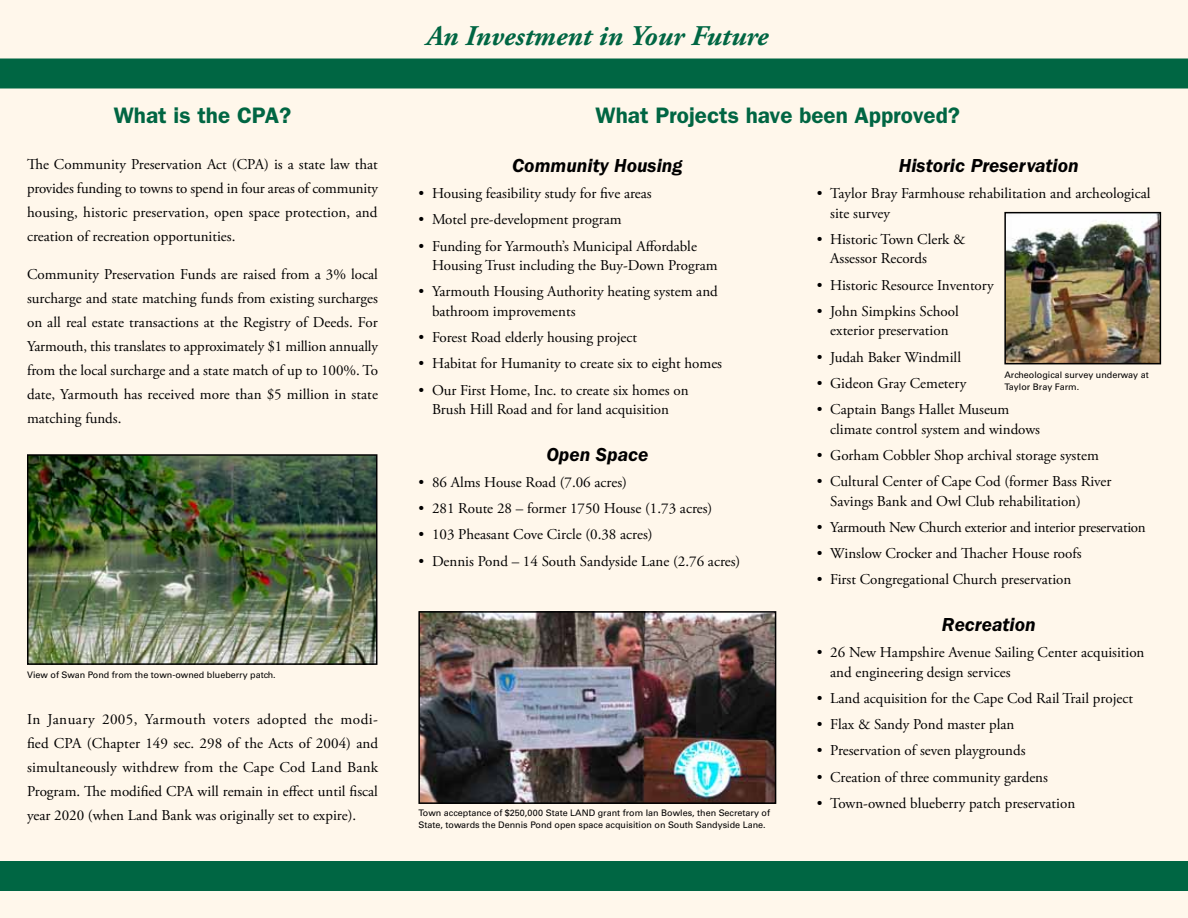
<style>
.page{position:relative;width:1188px;height:918px;background:#fff7eb}
.page>*{position:absolute;margin:0;border:0;box-sizing:border-box;transform-origin:0 0}
.t1{font:italic 700 28.5px "Adobe Garamond Pro";color:#006643}
.t2{font:600 22.5px "ITC Franklin Gothic Std";color:#006643}
.t3{font:italic 600 19.5px "ITC Franklin Gothic Std";color:#000}
.t4{font:15px/24px "Adobe Garamond Pro";color:#000}
.t5{font:15px "Adobe Garamond Pro";letter-spacing:-.02em;color:#000}
.t6{font:9px/12px "Univers LT Std";color:#000}
</style>
<div class="page">
<img style="left:421px;top:614px;width:352px;height:187px">
<div style="left:418px;top:611px;width:358px;height:193px;border:2px solid #000"></div>
<img style="left:1007px;top:215px;width:151px;height:146px">
<div style="left:1004px;top:212px;width:157px;height:152px;border:2px solid #000"></div>
<img style="left:30px;top:457px;width:344px;height:205px">
<div style="left:27px;top:454px;width:350px;height:211px;border:2px solid #000"></div>
<div style="left:0;top:59px;width:1188px;height:30px;background:#006643"></div>
<div style="left:0;top:861px;width:1188px;height:30px;background:#006643"></div>
<h1 class="t1" style="left:426px;top:19px;width:344px">An Investment in Your Future</h1>
<h2 class="t2" style="left:114px;top:102px;width:179px">What is the CPA?</h2>
<h2 class="t2" style="left:596px;top:102px;width:366px">What Projects have been Approved?</h2>
<p class="t4" style="left:27px;top:153px;width:353px;text-align:justify">The Community Preservation Act (CPA) is a state law that provides funding to towns to spend in four areas of community housing, historic preservation, open space protection, and creation of recreation opportunities.</p>
<p class="t4" style="left:27px;top:263px;width:353px;text-align:justify">Community Preservation Funds are raised from a 3% local surcharge and state matching funds from existing surcharges on all real estate transactions at the Registry of Deeds. For Yarmouth, this translates to approximately $1 million annually from the local surcharge and a state match of up to 100%. To date, Yarmouth has received more than $5 million in state matching funds.</p>
<h3 class="t3" style="left:512px;top:154px;width:172px">Community Housing</h3>
<p class="t4" style="left:418px;top:182px;width:235px">• Housing feasibility study for five areas</p>
<p class="t4" style="left:418px;top:208px;width:205px">• Motel pre-development program</p>
<p class="t4" style="left:432px;top:237px;width:287px;line-height:19.5px;text-indent:-14px">• Funding for Yarmouth’s Municipal Affordable<br>Housing Trust including the Buy-Down Program</p>
<p class="t4" style="left:432px;top:282px;width:287px;line-height:19.5px;text-indent:-14px">• Yarmouth Housing Authority heating system and bathroom improvements</p>
<p class="t4" style="left:418px;top:326px;width:220px">• Forest Road elderly housing project</p>
<p class="t4" style="left:418px;top:352px;width:305px">• Habitat for Humanity to create six to eight homes</p>
<p class="t4" style="left:418px;top:381px;width:272px;line-height:19.5px;text-align:center">• Our First Home, Inc. to create six homes on<br>Brush Hill Road and for land acquisition</p>
<h3 class="t3" style="left:546px;top:443px;width:104px">Open Space</h3>
<p class="t4" style="left:418px;top:471px;width:210px">• 86 Alms House Road (7.06 acres)</p>
<p class="t4" style="left:418px;top:497px;width:295px">• 281 Route 28 – former 1750 House (1.73 acres)</p>
<p class="t4" style="left:418px;top:523px;width:236px">• 103 Pheasant Cove Circle (0.38 acres)</p>
<p class="t4" style="left:418px;top:549px;width:323px">• Dennis Pond – 14 South Sandyside Lane (2.76 acres)</p>
<p class="t6" style="left:27px;top:669px;width:250px">View of Swan Pond from the town-owned blueberry patch.</p>
<p class="t4" style="left:27px;top:708px;width:353px;text-align:justify">In January 2005, Yarmouth voters adopted the modi&shy;fied CPA (Chapter 149 sec. 298 of the Acts of 2004) and simultaneously withdrew from the Cape Cod Land Bank Program. The modified CPA will remain in effect until fiscal year 2020 (when Land Bank was originally set to expire).</p>
<p class="t6" style="left:418px;top:807px;width:353px">Town acceptance of $250,000 State LAND grant from Ian Bowles, then Secretary of<br>State, towards the Dennis Pond open space acquisition on South Sandyside Lane.</p>
<h3 class="t3" style="left:899px;top:154px;width:182px">Historic Preservation</h3>
<p class="t4" style="left:830px;top:184px;width:322px;line-height:19.5px;text-indent:-14px">• Taylor Bray Farmhouse rehabilitation and archeological site survey</p>
<p class="t4" style="left:830px;top:230px;width:137px;line-height:19.5px;text-indent:-14px">• Historic Town Clerk &amp;<br>Assessor Records</p>
<p class="t4" style="left:817px;top:273px;width:179px">• Historic Resource Inventory</p>
<p class="t4" style="left:817px;top:302px;width:144px;line-height:19.5px;text-align:center">• John Simpkins School exterior preservation</p>
<p class="t4" style="left:817px;top:345px;width:146px">• Judah Baker Windmill</p>
<p class="t4" style="left:817px;top:372px;width:151px">• Gideon Gray Cemetery</p>
<p class="t4" style="left:830px;top:400px;width:211px;line-height:19.5px;text-indent:-14px">• Captain Bangs Hallet Museum climate control system and windows</p>
<p class="t4" style="left:817px;top:444px;width:284px">• Gorham Cobbler Shop archival storage system</p>
<p class="t4" style="left:830px;top:472px;width:283px;line-height:19.5px;text-indent:-14px">• Cultural Center of Cape Cod (former Bass River<br>Savings Bank and Owl Club rehabilitation)</p>
<p class="t5" style="left:817px;top:518px;width:331px">• Yarmouth New Church exterior and interior preservation</p>
<p class="t4" style="left:817px;top:542px;width:266px">• Winslow Crocker and Thacher House roofs</p>
<p class="t4" style="left:817px;top:568px;width:256px">• First Congregational Church preservation</p>
<h3 class="t3" style="left:942px;top:613px;width:95px">Recreation</h3>
<p class="t4" style="left:830px;top:643px;width:316px;line-height:19.5px;text-indent:-14px">• 26 New Hampshire Avenue Sailing Center acquisition and engineering design services</p>
<p class="t4" style="left:817px;top:687px;width:318px">• Land acquisition for the Cape Cod Rail Trail project</p>
<p class="t4" style="left:817px;top:713px;width:199px">• Flax &amp; Sandy Pond master plan</p>
<p class="t4" style="left:817px;top:739px;width:210px">• Preservation of seven playgrounds</p>
<p class="t4" style="left:817px;top:765px;width:233px">• Creation of three community gardens</p>
<p class="t4" style="left:817px;top:792px;width:260px">• Town-owned blueberry patch preservation</p>
<p class="t6" style="left:1004px;top:369px;width:146px">Archeological survey underway at<br>Taylor Bray Farm.</p>
</div>
